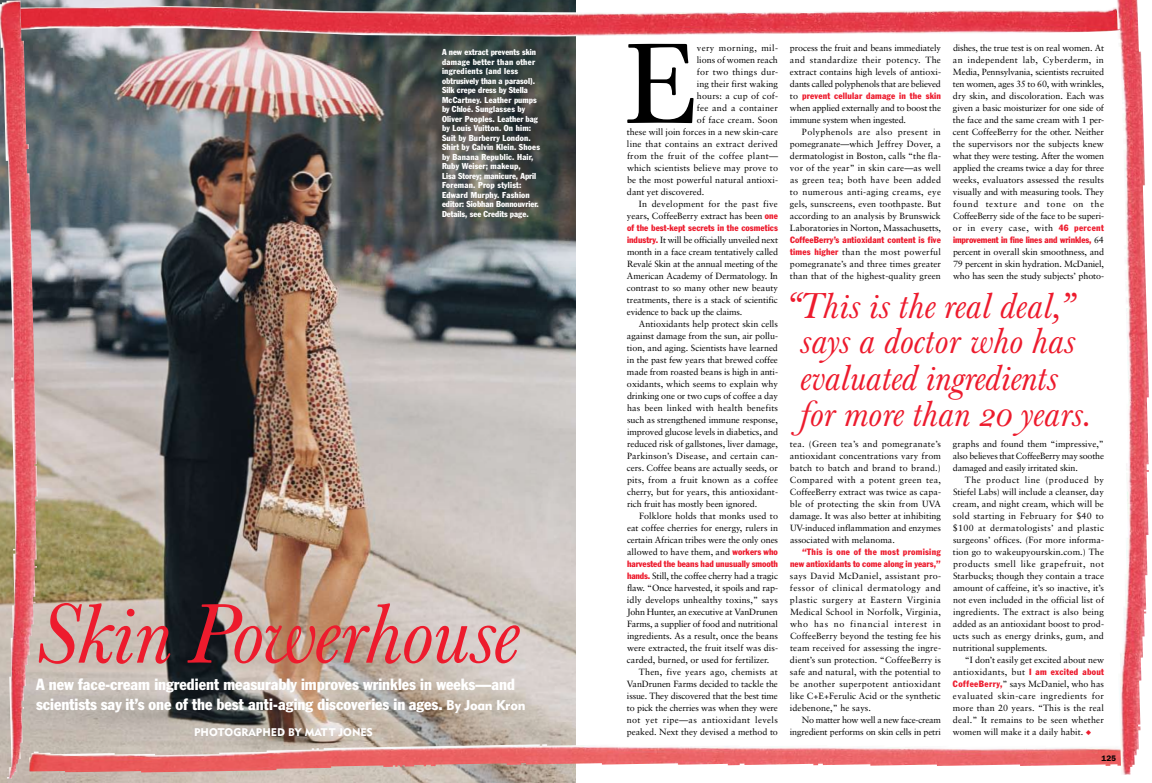
<style>
.page{position:relative;width:1152px;height:783px;background:#fff}
.page>*{position:absolute;margin:0;border:0;box-sizing:border-box;transform-origin:0 0}
.t1{font:condensed 104.3px "Baskerville";color:#000}
.t2{font:italic condensed 77px "Baskerville";letter-spacing:-.01em;color:#ed1b2d}
.t3{font:italic condensed 33px/36px "Baskerville";letter-spacing:.01em;color:#ed1b2d;text-align:center}
.t4{font:condensed 16px/20px "Franklin Gothic";color:#fff}
.t5{font:11px "Geometric 415 BT Black A";color:#fff}
.t6{font:9px/12px "Sabon";color:#000;text-align:justify}
.t7{font:condensed 9px/12px "Franklin Gothic";letter-spacing:.005em;color:#ed1b2d;text-align:right}
.t8{font:9px "Sabon";letter-spacing:.03em;color:#000}
.t9{font:9px "Sabon";letter-spacing:.025em;color:#000}
.t10{font:9px "Sabon";letter-spacing:.02em;color:#000}
.t11{font:9px "Sabon";letter-spacing:.035em;color:#000}
.t12{font:9px "Sabon";letter-spacing:.04em;color:#000}
.t13{font:condensed 8.5px/9.5px "Franklin Gothic";letter-spacing:.02em;color:#fff}
.t14{font:600 8px "Franklin Gothic";color:#000}
.s1{font-family:"Geometric 415 BT Black A";font-stretch:normal;font-size:14px}
.s2{font-family:"Franklin Gothic";font-stretch:condensed;color:#ed1b2d}
.s3{font-family:"Sabon";font-stretch:normal;color:#000}
.s4{color:#ed1b2d}
</style>
<div class="page">
<img style="left:0;top:0;width:576px;height:783px">
<img style="left:38px;top:4px;width:1064px;height:32px">
<img style="left:38px;top:744px;width:1064px;height:29px">
<img style="left:0;top:0;width:38px;height:779px">
<img style="left:1102px;top:0;width:47px;height:775px">
<p class="t13" style="left:442px;top:47px;width:99px">A new extract prevents skin damage better than other ingredients (and less obtrusively than a parasol).<br>Silk crepe dress by Stella<br>McCartney. Leather pumps by Chloé. Sunglasses by<br>Oliver Peoples. Leather bag by Louis Vuitton. On him:<br>Suit by Burberry London.<br>Shirt by Calvin Klein. Shoes by Banana Republic. Hair,<br>Ruby Weiser; makeup,<br>Lisa Storey; manicure, April<br>Foreman. Prop stylist:<br>Edward Murphy. Fashion editor: Siobhan Bonnouvrier.<br>Details, see Credits page.</p>
<h2 class="t2" style="left:39px;top:587px;width:482px">Skin Powerhouse</h2>
<h3 class="t4" style="left:36px;top:674px;width:491px">A new face-cream ingredient measurably improves wrinkles in weeks—and scientists say it’s one of the best anti-aging discoveries in ages. <span class="s1">BY JOAN KRON</span></h3>
<p class="t5" style="left:194px;top:725px;width:180px">PHOTOGRAPHED BY MATT JONES</p>
<h1 class="t1" style="left:625px;top:17px;width:71px">E</h1>
<p class="t12" style="left:697px;top:43px;width:83px">very morning, mil-</p>
<p class="t6" style="left:697px;top:54px;width:83px">lions of women reach</p>
<p class="t8" style="left:697px;top:66px;width:83px">for two things dur-</p>
<p class="t6" style="left:697px;top:78px;width:83px">ing their first waking</p>
<p class="t6" style="left:697px;top:90px;width:83px">hours: a cup of cof-</p>
<p class="t9" style="left:697px;top:103px;width:83px">fee and a container</p>
<p class="t10" style="left:697px;top:114px;width:83px">of face cream. Soon</p>
<p class="t6" style="left:627px;top:126px;width:153px">these will join forces in a new skin-care</p>
<p class="t9" style="left:627px;top:138px;width:152px">line that contains an extract derived</p>
<p class="t8" style="left:627px;top:150px;width:153px">from the fruit of the coffee plant—</p>
<p class="t6" style="left:627px;top:162px;width:152px">which scientists believe may prove to</p>
<p class="t6" style="left:627px;top:174px;width:152px">be the most powerful natural antioxi-</p>
<p class="t6" style="left:627px;top:186px;width:79px">dant yet discovered.</p>
<p class="t8" style="left:639px;top:198px;width:141px">In development for the past five</p>
<p class="t6" style="left:627px;top:210px;width:152px">years, CoffeeBerry extract has been <span class="s2">one</span></p>
<p class="t7" style="left:627px;top:222px;width:153px">of the best-kept secrets in the cosmetics</p>
<p class="t6" style="left:627px;top:234px;width:153px"><span class="s2">industry.</span> It will be officially unveiled next month in a face cream tentatively called Revalé Skin at the annual meeting of the American Academy of Dermatology. In contrast to so many other new beauty treatments, there is a stack of scientific evidence to back up the claims.</p>
<p class="t6" style="left:627px;top:318px;width:153px;text-indent:12px">Antioxidants help protect skin cells against damage from the sun, air pollu&shy;tion, and aging. Scientists have learned in the past few years that brewed coffee made from roasted beans is high in anti&shy;oxidants, which seems to explain why drinking one or two cups of coffee a day has been linked with health benefits such as strengthened immune response, improved glucose levels in diabetics, and reduced risk of gallstones, liver damage, Parkinson’s Disease, and certain can&shy;cers. Coffee beans are actually seeds, or pits, from a fruit known as a coffee cherry, but for years, this antioxidant&shy;rich fruit has mostly been ignored.</p>
<p class="t6" style="left:627px;top:510px;width:153px;text-indent:12px">Folklore holds that monks used to eat coffee cherries for energy, rulers in certain African tribes were the only ones allowed to have them, and <span class="s2">workers who</span></p>
<p class="t7" style="left:627px;top:558px;width:153px">harvested the beans had unusually smooth</p>
<p class="t6" style="left:627px;top:570px;width:153px"><span class="s2">hands.</span> Still, the coffee cherry had a tragic</p>
<p class="t6" style="left:627px;top:582px;width:152px">flaw. “Once harvested, it spoils and rap-</p>
<p class="t6" style="left:627px;top:594px;width:153px">idly develops unhealthy toxins,” says</p>
<p class="t6" style="left:627px;top:606px;width:152px">John Hunter, an executive at VanDrunen</p>
<p class="t6" style="left:627px;top:618px;width:153px">Farms, a supplier of food and nutritional</p>
<p class="t6" style="left:627px;top:630px;width:152px">ingredients. As a result, once the beans</p>
<p class="t6" style="left:627px;top:642px;width:152px">were extracted, the fruit itself was dis-</p>
<p class="t6" style="left:627px;top:654px;width:144px">carded, burned, or used for fertilizer.</p>
<p class="t10" style="left:639px;top:666px;width:140px">Then, five years ago, chemists at</p>
<p class="t6" style="left:627px;top:678px;width:153px">VanDrunen Farms decided to tackle the</p>
<p class="t6" style="left:627px;top:690px;width:152px">issue. They discovered that the best time</p>
<p class="t6" style="left:627px;top:702px;width:153px">to pick the cherries was when they were</p>
<p class="t11" style="left:627px;top:714px;width:152px">not yet ripe—as antioxidant levels</p>
<p class="t6" style="left:627px;top:726px;width:153px">peaked. Next they devised a method to</p>
<p class="t6" style="left:790px;top:42px;width:153px">process the fruit and beans immediately and standardize their potency. The extract contains high levels of antioxi&shy;dants called polyphenols that are believed</p>
<p class="t7" style="left:790px;top:90px;width:153px"><span class="s3">to</span> prevent cellular damage in the skin</p>
<p class="t6" style="left:790px;top:102px;width:153px">when applied externally and to boost the immune system when ingested.</p>
<p class="t6" style="left:790px;top:126px;width:153px;text-indent:12px">Polyphenols are also present in pomegranate—which Jeffrey Dover, a dermatologist in Boston, calls “the fla&shy;vor of the year” in skin care—as well as green tea; both have been added to numerous anti-aging creams, eye gels, sunscreens, even toothpaste. But according to an analysis by Brunswick Laboratories in Norton, Massachusetts,</p>
<p class="t7" style="left:790px;top:234px;width:152px">CoffeeBerry’s antioxidant content is five</p>
<p class="t6" style="left:790px;top:246px;width:153px"><span class="s2">times higher</span> than the most powerful pomegranate’s and three times greater than that of the highest-quality green</p>
<p class="t6" style="left:953px;top:42px;width:153px">dishes, the true test is on real women. At an independent lab, Cyberderm, in Media, Pennsylvania, scientists recruited ten women, ages 35 to 60, with wrinkles, dry skin, and discoloration. Each was given a basic moisturizer for one side of the face and the same cream with 1 per&shy;cent CoffeeBerry for the other. Neither the supervisors nor the subjects knew what they were testing. After the women applied the creams twice a day for three weeks, evaluators assessed the results visually and with measuring tools. They found texture and tone on the CoffeeBerry side of the face to be superi&shy;or in every case, with <span class="s2">46 percent</span></p>
<p class="t7" style="left:953px;top:234px;width:153px">improvement in fine lines and wrinkles, <span class="s3">64</span></p>
<p class="t6" style="left:953px;top:246px;width:153px">percent in overall skin smoothness, and 79 percent in skin hydration. McDaniel, who has seen the study subjects’ photo-</p>
<h3 class="t3" style="left:787px;top:289px;width:305px">“This is the real deal,” says a doctor who has evaluated ingredients<br>for more than 20 years.</h3>
<p class="t6" style="left:790px;top:438px;width:153px">tea. (Green tea’s and pomegranate’s antioxidant concentrations vary from batch to batch and brand to brand.)<br>Compared with a potent green tea, CoffeeBerry extract was twice as capa&shy;ble of protecting the skin from UVA damage. It was also better at inhibiting UV-induced inflammation and enzymes associated with melanoma.</p>
<p class="t7" style="left:790px;top:546px;width:152px">“This is one of the most promising new antioxidants to come along in years,”</p>
<p class="t6" style="left:790px;top:570px;width:153px">says David McDaniel, assistant pro&shy;fessor of clinical dermatology and plastic surgery at Eastern Virginia Medical School in Norfolk, Virginia, who has no financial interest in CoffeeBerry beyond the testing fee his team received for assessing the ingre&shy;dient’s sun protection. “CoffeeBerry is safe and natural, with the potential to be another superpotent antioxidant like C+E+Ferulic Acid or the synthetic idebenone,” he says.</p>
<p class="t6" style="left:790px;top:714px;width:153px;text-align:right">No matter how well a new face-cream ingredient performs on skin cells in petri</p>
<p class="t6" style="left:953px;top:438px;width:153px">graphs and found them “impressive,” also believes that CoffeeBerry may soothe damaged and easily irritated skin.</p>
<p class="t6" style="left:953px;top:474px;width:153px;text-indent:12px">The product line (produced by Stiefel Labs) will include a cleanser, day cream, and night cream, which will be sold starting in February for $40 to $100 at dermatologists’ and plastic surgeons’ offices. (For more informa&shy;tion go to wakeupyourskin.com.) The products smell like grapefruit, not Starbucks; though they contain a trace amount of caffeine, it’s so inactive, it’s not even included in the official list of ingredients. The extract is also being added as an antioxidant boost to prod&shy;ucts such as energy drinks, gum, and nutritional supplements.</p>
<p class="t6" style="left:953px;top:654px;width:153px;text-indent:12px">“I don’t easily get excited about new antioxidants, but <span class="s2">I am excited about CoffeeBerry,</span>” says McDaniel, who has evaluated skin-care ingredients for more than 20 years. “This is the real deal.” It remains to be seen whether women will make it a daily habit. <span class="s4">◆</span></p>
<p class="t14" style="left:1102px;top:754px;width:16px">125</p>
</div>
